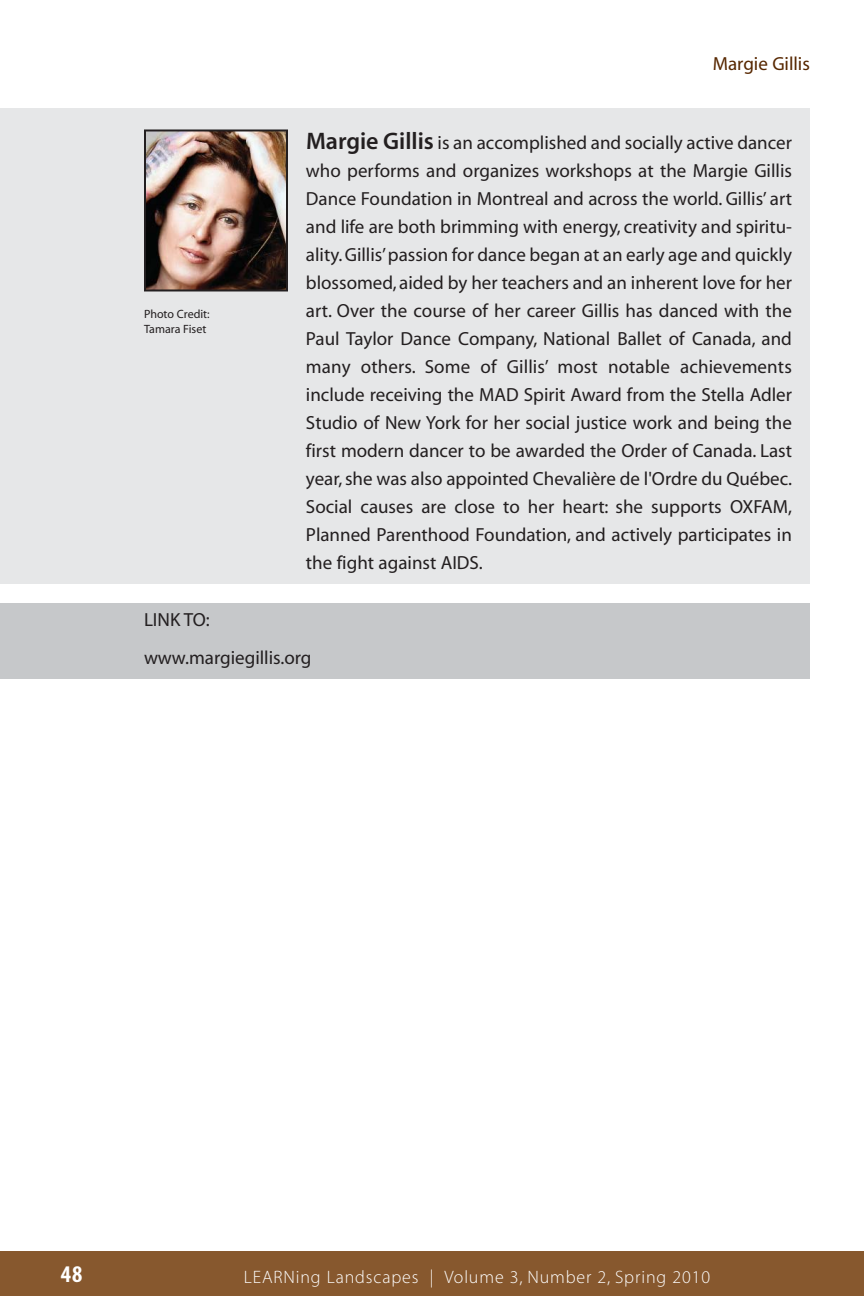
<style>
.page{position:relative;width:864px;height:1296px;background:#fff}
.page>*{position:absolute;margin:0;border:0;box-sizing:border-box;transform-origin:0 0}
.t1{font:24px "Myriad MM 700 300";color:#fff}
.t2{font:19px/28px "Myriad MM 406 600";color:#231f20;text-align:justify}
.t3{font:19px "Myriad MM 406 600";color:#572700}
.t4{font:18px "Myriad MM 215 600";letter-spacing:.05em;color:#fff}
.t5{font:12px/14.4px "Myriad MM 406 600";color:#231f20}
.s1{font-family:"Myriad MM 565 600";font-size:24px}
</style>
<div class="page">
<div style="left:0;top:1251px;width:864px;height:45px;background:#87582e"></div>
<div style="left:0;top:108px;width:810px;height:475px;background:#e6e7e8"></div>
<img style="left:147px;top:132px;width:138px;height:156px">
<div style="left:144px;top:129px;width:144px;height:162px;border:2px solid #231f20"></div>
<div style="left:0;top:603px;width:810px;height:75px;background:#c6c8ca"></div>
<p class="t5" style="left:144px;top:308px;width:67px">Photo Credit:<br>Tamara Fiset</p>
<p class="t3" style="left:713px;top:57px;width:99px">Margie Gillis</p>
<p class="t2" style="left:306px;top:130px;width:488px"><span class="s1">Margie Gillis</span> is an accomplished and socially active dancer who performs and organizes workshops at the Margie Gillis Dance Foundation in Montreal and across the world. Gillis’ art and life are both brimming with energy, creativity and spiritu&shy;ality. Gillis’passion for dance began at an early age and quickly blossomed, aided by her teachers and an inherent love for her art. Over the course of her career Gillis has danced with the Paul Taylor Dance Company, National Ballet of Canada, and many others. Some of Gillis’ most notable achievements include receiving the MAD Spirit Award from the Stella Adler Studio of New York for her social justice work and being the first modern dancer to be awarded the Order of Canada. Last year, she was also appointed Chevalière de l'Ordre du Québec.<br>Social causes are close to her heart: she supports OXFAM, Planned Parenthood Foundation, and actively participates in the fight against AIDS.</p>
<p class="t2" style="left:144px;top:602px;width:169px;line-height:37.4px">LINK TO: www.margiegillis.org</p>
<p class="t1" style="left:61px;top:1265px;width:23px">48</p>
<p class="t4" style="left:244px;top:1271px;width:468px">LEARNing Landscapes | Volume 3, Number 2, Spring 2010</p>
</div>
